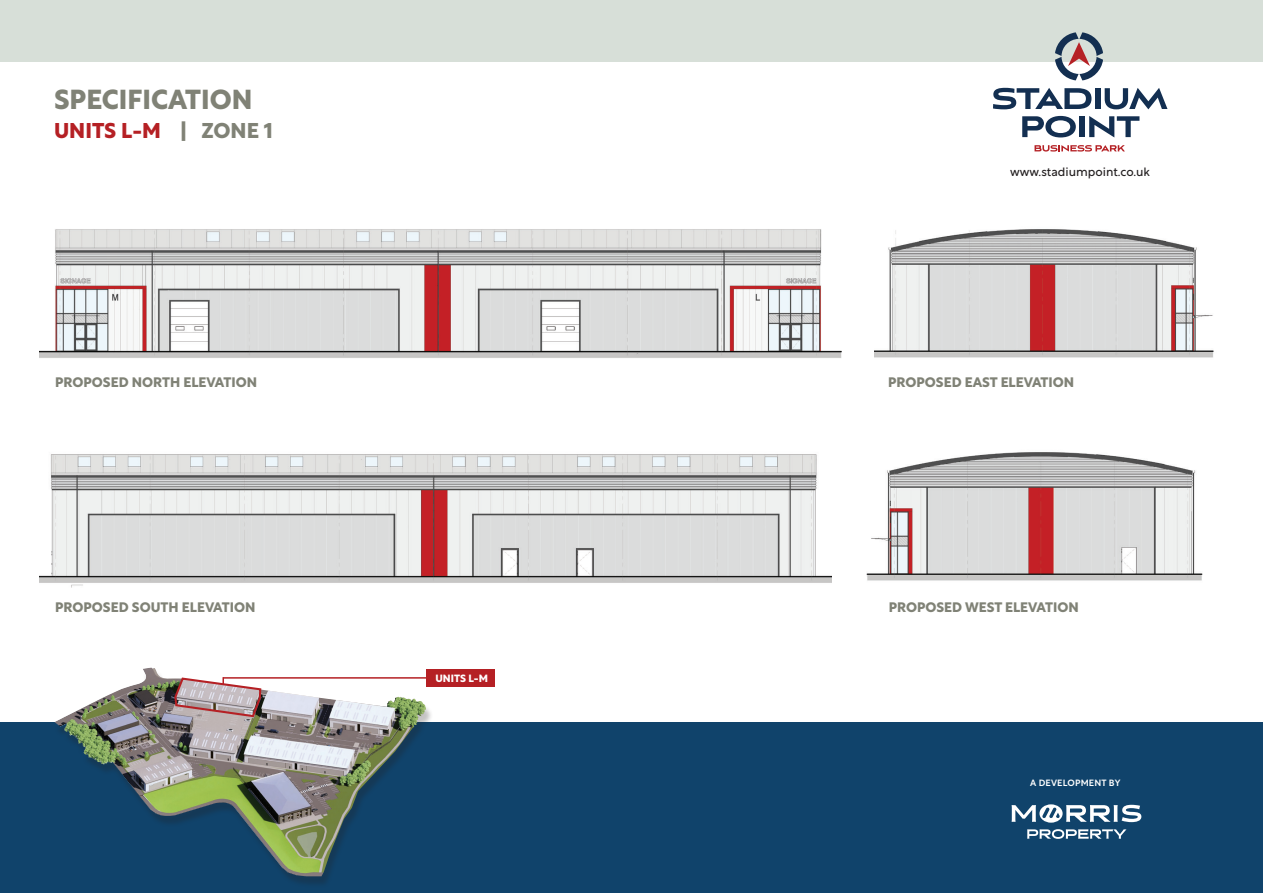
<style>
.page{position:relative;width:1263px;height:893px;background:#fff}
.page>*{position:absolute;margin:0;border:0;box-sizing:border-box;transform-origin:0 0}
.t1{font:700 27px "Rustica";color:#808276}
.t2{font:700 21px "Rustica";color:#b52024}
.t3{font:700 13.5px "Rustica";color:#808276}
.t4{font:12px "Rustica";color:#231f20}
.t5{font:700 10.35px "Rustica";color:#fff}
.t6{font:500 9px "Rustica";letter-spacing:.02em;color:#fff}
.s1{color:#808276}
</style>
<div class="page">
<div style="left:0;top:723px;width:1263px;height:170px;background:#10436b"></div>
<div style="left:0;top:0;width:1263px;height:62px;background:#d7dfd8"></div>
<div style="left:54px;top:671px;width:380px;height:217px;background:#231f20;opacity:.27"></div>
<img style="left:54px;top:669px;width:364px;height:207px">
<div style="left:426px;top:669px;width:69px;height:17px;background:#b52024"></div>
<hr style="left:223px;top:677px;width:206px;height:2px;background:#b52024">
<img style="left:39px;top:229px;width:803px;height:129px">
<svg style="left:1027px;top:829px;width:99px;height:10px"></svg>
<svg style="left:1012px;top:804px;width:129px;height:19px"></svg>
<svg style="left:993px;top:88px;width:98px;height:21px"></svg>
<div style="left:1095px;top:88px;width:5px;height:21px;background:#132f51"></div>
<svg style="left:1105px;top:88px;width:62px;height:21px"></svg>
<svg style="left:1022px;top:116px;width:54px;height:21px"></svg>
<div style="left:1079px;top:116px;width:5px;height:21px;background:#132f51"></div>
<svg style="left:1089px;top:116px;width:50px;height:21px"></svg>
<svg style="left:1034px;top:145px;width:91px;height:7px"></svg>
<svg style="left:1055px;top:32px;width:48px;height:48px"></svg>
<img style="left:39px;top:454px;width:792px;height:134px">
<img style="left:875px;top:229px;width:339px;height:129px">
<img style="left:867px;top:452px;width:336px;height:129px">
<svg style="left:173px;top:676px;width:89px;height:42px;background:#bea6a9"></svg>
<h1 class="t1" style="left:54px;top:76px;width:200px">SPECIFICATION</h1>
<h2 class="t2" style="left:54px;top:113px;width:220px">UNITS L-M <span class="s1">| ZONE 1</span></h2>
<p class="t3" style="left:55px;top:370px;width:203px">PROPOSED NORTH ELEVATION</p>
<p class="t3" style="left:55px;top:596px;width:202px">PROPOSED SOUTH ELEVATION</p>
<p class="t5" style="left:435px;top:669px;width:54px">UNITS L-M</p>
<p class="t4" style="left:1010px;top:162px;width:141px">www.stadiumpoint.co.uk</p>
<p class="t3" style="left:888px;top:370px;width:188px">PROPOSED EAST ELEVATION</p>
<p class="t3" style="left:889px;top:596px;width:191px">PROPOSED WEST ELEVATION</p>
<p class="t6" style="left:1030px;top:775px;width:92px">A DEVELOPMENT BY</p>
</div>
